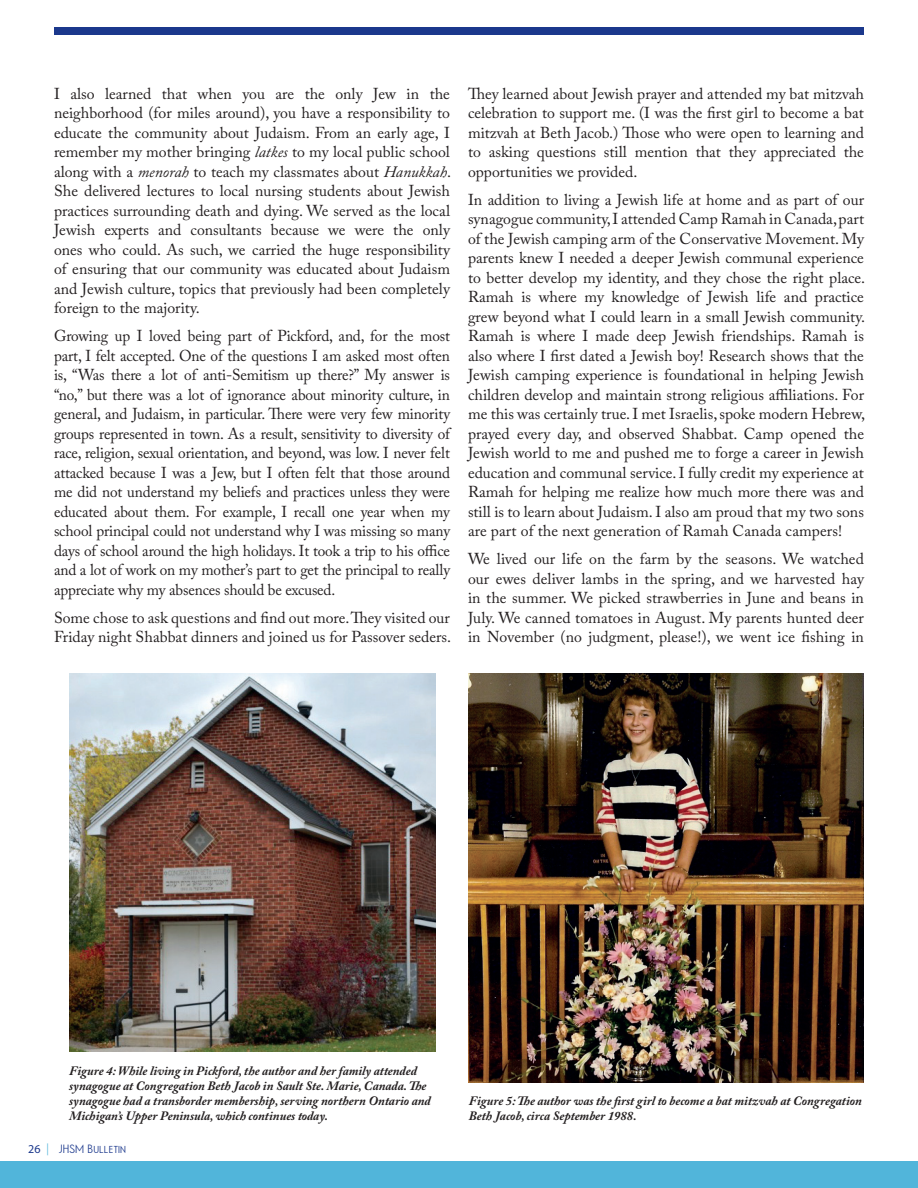
<style>
.page{position:relative;width:918px;height:1188px;background:#fff}
.page>*{position:absolute;margin:0;border:0;box-sizing:border-box;transform-origin:0 0}
.t1{font:15.75px/19.5px "Adobe Caslon Pro";color:#231f20;text-align:justify}
.t2{font:italic 700 12.75px/15px "Adobe Caslon Pro";color:#231f20}
.t3{font:500 12px "Waverly CF";letter-spacing:.01em;color:#1b388c}
.s1{font-style:italic}
.s2{font-family:"Myriad Pro";font-weight:400}
.s3{color:#51b5da}
</style>
<div class="page">
<div style="left:0;top:1161px;width:918px;height:27px;background:#51b5da"></div>
<div style="left:54px;top:27px;width:810px;height:7px;background:#1b388c"></div>
<img style="left:69px;top:674px;width:367px;height:378px">
<img style="left:468px;top:674px;width:396px;height:408px">
<p class="t1" style="left:54px;top:83px;width:399px">I also learned that when you are the only Jew in the neighborhood (for miles around), you have a responsibility to educate the community about Judaism. From an early age, I remember my mother bringing <span class="s1">latkes</span> to my local public school along with a <span class="s1">menorah</span> to teach my classmates about <span class="s1">Hanukkah</span>.<br>She delivered lectures to local nursing students about Jewish practices surrounding death and dying. We served as the local Jewish experts and consultants because we were the only ones who could. As such, we carried the huge responsibility of ensuring that our community was educated about Judaism and Jewish culture, topics that previously had been completely foreign to the majority.</p>
<p class="t1" style="left:54px;top:326px;width:398px">Growing up I loved being part of Pickford, and, for the most part, I felt accepted. One of the questions I am asked most often is, “Was there a lot of anti-Semitism up there?” My answer is “no,” but there was a lot of ignorance about minority culture, in general, and Judaism, in particular. There were very few minority groups represented in town. As a result, sensitivity to diversity of race, religion, sexual orientation, and beyond, was low. I never felt attacked because I was a Jew, but I often felt that those around me did not understand my beliefs and practices unless they were educated about them. For example, I recall one year when my school principal could not understand why I was missing so many days of school around the high holidays. It took a trip to his office and a lot of work on my mother’s part to get the principal to really appreciate why my absences should be excused.</p>
<p class="t1" style="left:54px;top:608px;width:399px">Some chose to ask questions and find out more. They visited our<br>Friday night Shabbat dinners and joined us for Passover seders.</p>
<p class="t1" style="left:468px;top:83px;width:398px">They learned about Jewish prayer and attended my bat mitzvah celebration to support me. (I was the first girl to become a bat mitzvah at Beth Jacob.) Those who were open to learning and to asking questions still mention that they appreciated the opportunities we provided.</p>
<p class="t1" style="left:468px;top:190px;width:399px">In addition to living a Jewish life at home and as part of our synagogue community, I attended Camp Ramah in Canada, part of the Jewish camping arm of the Conservative Movement. My parents knew I needed a deeper Jewish communal experience to better develop my identity, and they chose the right place.<br>Ramah is where my knowledge of Jewish life and practice grew beyond what I could learn in a small Jewish community.<br>Ramah is where I made deep Jewish friendships. Ramah is also where I first dated a Jewish boy! Research shows that the Jewish camping experience is foundational in helping Jewish children develop and maintain strong religious affiliations. For me this was certainly true. I met Israelis, spoke modern Hebrew, prayed every day, and observed Shabbat. Camp opened the Jewish world to me and pushed me to forge a career in Jewish education and communal service. I fully credit my experience at Ramah for helping me realize how much more there was and still is to learn about Judaism. I also am proud that my two sons are part of the next generation of Ramah Canada campers!</p>
<p class="t1" style="left:468px;top:549px;width:398px">We lived our life on the farm by the seasons. We watched our ewes deliver lambs in the spring, and we harvested hay in the summer. We picked strawberries in June and beans in July. We canned tomatoes in August. My parents hunted deer in November (no judgment, please!), we went ice fishing in</p>
<p class="t2" style="left:69px;top:1063px;width:363px">Figure 4: While living in Pickford, the author and her family attended synagogue at Congregation Beth Jacob in Sault Ste. Marie, Canada. The synagogue had a transborder membership, serving northern Ontario and Michigan’s Upper Peninsula, which continues today.</p>
<p class="t3" style="left:28px;top:1142px;width:100px"><span class="s2">26</span> <span class="s3">|</span> JHSM Bulletin</p>
<p class="t2" style="left:469px;top:1093px;width:395px">Figure 5: The author was the first girl to become a bat mitzvah at Congregation<br>Beth Jacob, circa September 1988.</p>
</div>
